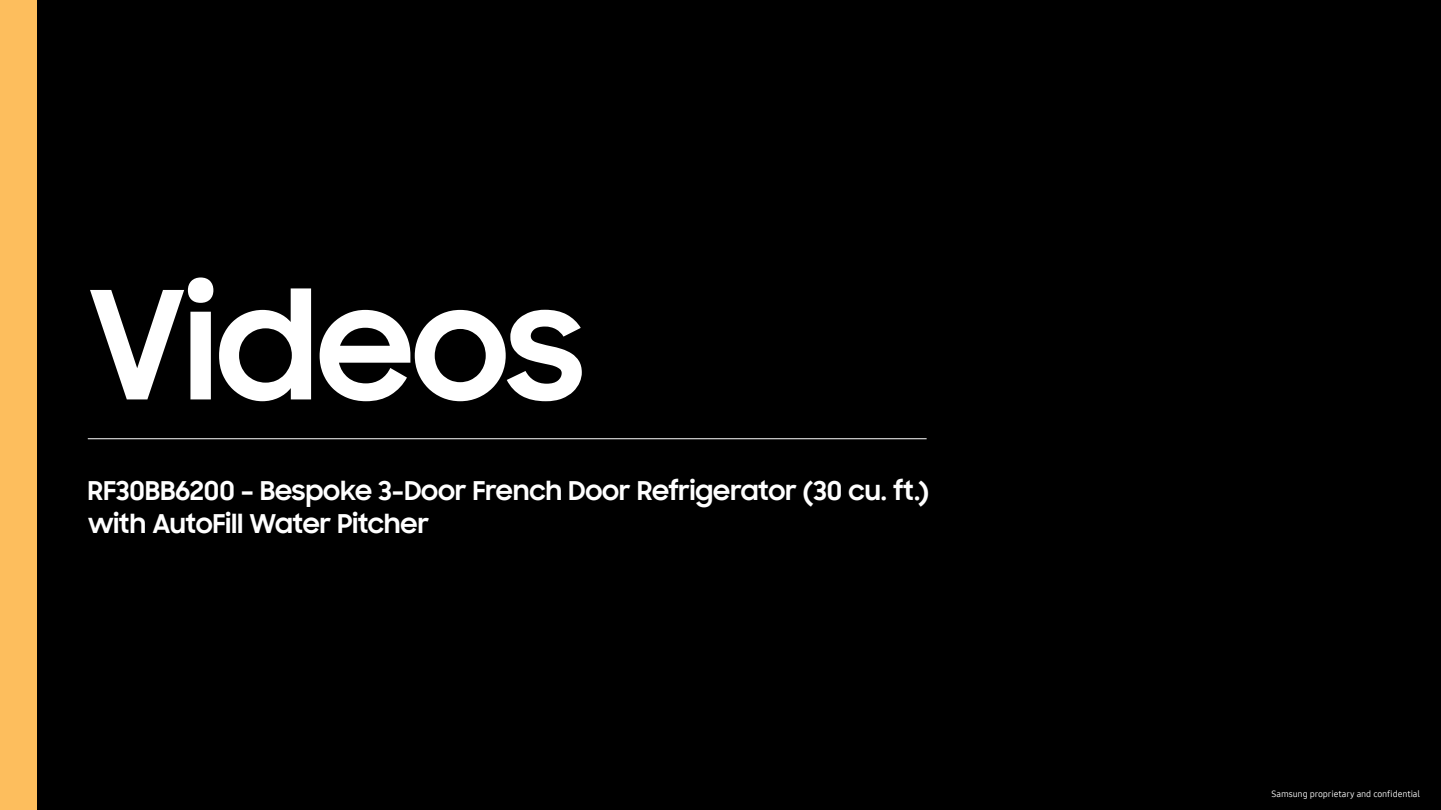
<style>
.page{position:relative;width:1441px;height:810px;background:#fff}
.page>*{position:absolute;margin:0;border:0;box-sizing:border-box;transform-origin:0 0}
.t1{font:700 150px "Samsung Sharp Sans";letter-spacing:-.01em;color:#fff}
.t2{font:700 26.25px/33.8px "Samsung Sharp Sans";letter-spacing:-.005em;color:#fff}
.t3{font:9px "Samsung One 400";letter-spacing:-.01em;color:#fff}
</style>
<div class="page">
<div style="left:0;top:0;width:1440px;height:810px;background:#000"></div>
<div style="left:0;top:0;width:37px;height:810px;background:#fdbe5d"></div>
<hr style="left:88px;top:439px;width:838px;height:1px;background:#fff">
<h1 class="t1" style="left:88px;top:234px;width:498px">Videos</h1>
<p class="t2" style="left:88px;top:472px;width:842px">RF30BB6200 – Bespoke 3-Door French Door Refrigerator (30 cu. ft.) with AutoFill Water Pitcher</p>
<p class="t3" style="left:1271px;top:787px;width:150px">Samsung proprietary and confidential</p>
</div>
